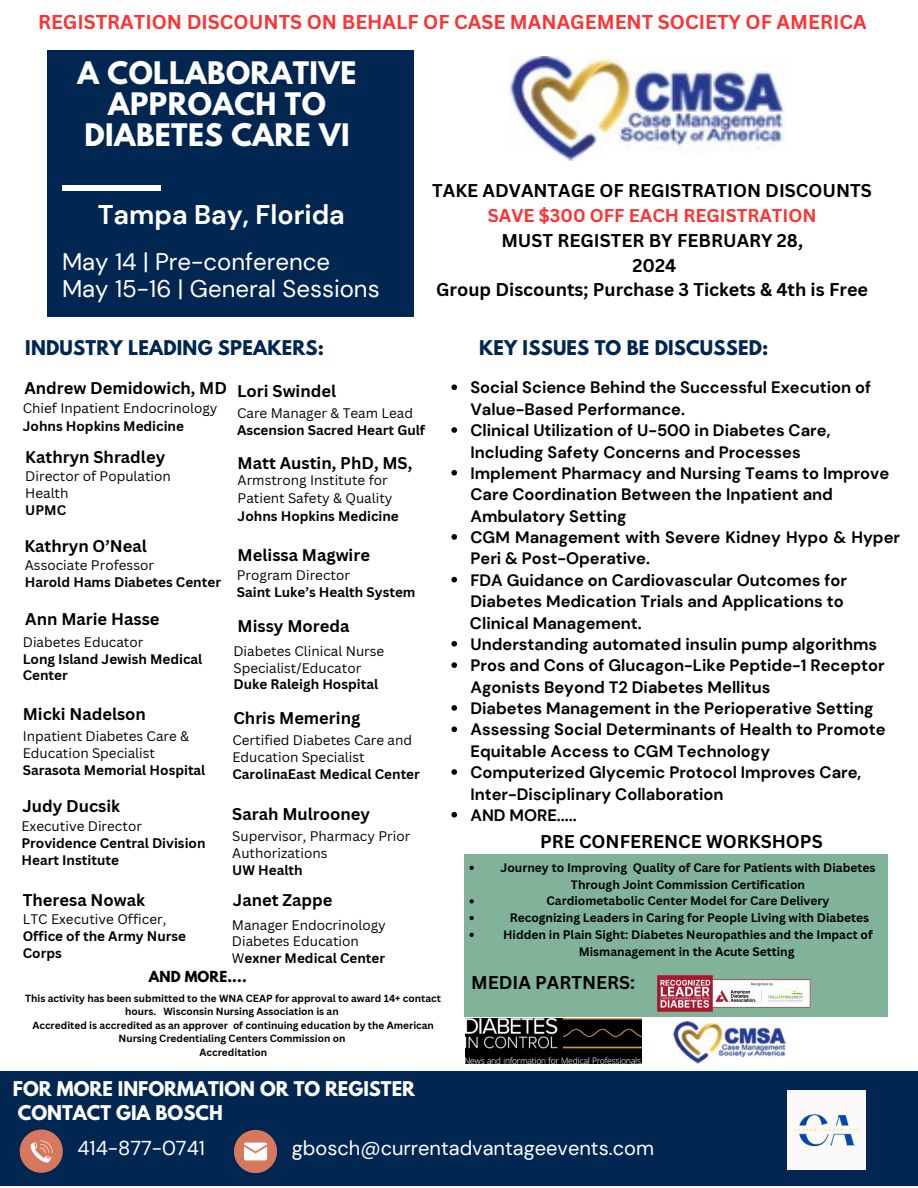
<style>
.page{position:relative;width:918px;height:1188px;background:#fff}
.page>*{position:absolute;margin:0;border:0;box-sizing:border-box;transform-origin:0 0}
.t1{font:700 27.45px/31px "League Spartan";letter-spacing:.015em;color:#fff;text-align:center}
.t2{font:700 27px "DM Sans";color:#fff}
.t3{font:24px/27px "DM Sans";color:#fff}
.t4{font:20.1px "DM Sans";color:#fff}
.t5{font:700 19.5px "Canva Sans";color:#ff3131}
.t6{font:700 18px "Canva Sans";color:#000}
.t7{font:700 18px "League Spartan";letter-spacing:.01em;color:#012651}
.t8{font:700 18px/24.8px "League Spartan";color:#fff}
.t9{font:700 18px "Canva Sans";color:#ff3131}
.t10{font:700 16.5px/21.3px "DM Sans";color:#000}
.t11{font:700 16.5px "Canva Sans";color:#000}
.t12{font:13.5px/16.8px "Canva Sans";color:#000}
.t13{font:700 13.5px/16.8px "Canva Sans";color:#000}
.t14{font:700 13.5px "League Spartan";letter-spacing:.01em;color:#000}
.t15{font:700 12px/16.8px "Canva Sans";color:#000;text-align:center}
.t16{font:700 10.05px/13.5px "Canva Sans";color:#000;text-align:center}
.s1{font-weight:400}
.s2{font-weight:700}
</style>
<div class="page">
<div style="left:48px;top:50px;width:366px;height:266px;background:#012651"></div>
<div style="left:62px;top:186px;width:99px;height:5px;background:#fff"></div>
<div style="left:464px;top:854px;width:423px;height:163px;background:#80b399"></div>
<div style="left:0;top:1072px;width:918px;height:114px;background:#012651"></div>
<svg style="left:20px;top:1130px;width:43px;height:43px"></svg>
<svg style="left:30px;top:1140px;width:23px;height:23px"></svg>
<svg style="left:234px;top:1130px;width:43px;height:43px"></svg>
<svg style="left:244px;top:1143px;width:23px;height:17px"></svg>
<img style="left:787px;top:1091px;width:79px;height:78px">
<img style="left:657px;top:975px;width:154px;height:37px">
<img style="left:466px;top:1018px;width:175px;height:45px">
<img style="left:672px;top:1021px;width:115px;height:43px">
<img style="left:508px;top:56px;width:277px;height:104px">
<svg style="left:451px;top:384px;width:6px;height:6px"></svg>
<svg style="left:451px;top:427px;width:6px;height:6px"></svg>
<svg style="left:451px;top:470px;width:6px;height:6px"></svg>
<svg style="left:451px;top:534px;width:6px;height:6px"></svg>
<svg style="left:451px;top:577px;width:6px;height:5px"></svg>
<svg style="left:451px;top:641px;width:6px;height:6px"></svg>
<svg style="left:451px;top:662px;width:6px;height:6px"></svg>
<svg style="left:451px;top:705px;width:6px;height:6px"></svg>
<svg style="left:451px;top:726px;width:6px;height:6px"></svg>
<svg style="left:451px;top:769px;width:6px;height:6px"></svg>
<svg style="left:451px;top:812px;width:6px;height:6px"></svg>
<svg style="left:470px;top:866px;width:4px;height:4px"></svg>
<svg style="left:470px;top:899px;width:4px;height:4px"></svg>
<svg style="left:470px;top:916px;width:4px;height:4px"></svg>
<svg style="left:470px;top:933px;width:4px;height:4px"></svg>
<h6 class="t5" style="left:38px;top:8px;width:830px">REGISTRATION DISCOUNTS ON BEHALF OF CASE MANAGEMENT SOCIETY OF AMERICA</h6>
<p class="t1" style="left:78px;top:61px;width:280px">A COLLABORATIVE<br>APPROACH TO<br>DIABETES CARE VI</p>
<p class="t2" style="left:98px;top:197px;width:249px">Tampa Bay, Florida</p>
<p class="t3" style="left:62px;top:248px;width:319px">May 14 | Pre-conference<br>May 15-16 | General Sessions</p>
<p class="t6" style="left:432px;top:178px;width:441px">TAKE ADVANTAGE OF REGISTRATION DISCOUNTS</p>
<p class="t9" style="left:488px;top:203px;width:330px">SAVE $300 OFF EACH REGISTRATION</p>
<h6 class="t6" style="left:501px;top:228px;width:303px">MUST REGISTER BY FEBRUARY 28,</h6>
<h5 class="t6" style="left:633px;top:252px;width:45px">2024</h5>
<h5 class="t6" style="left:436px;top:277px;width:433px">Group Discounts; Purchase 3 Tickets &amp; 4th is Free</h5>
<p class="t7" style="left:25px;top:339px;width:300px">INDUSTRY LEADING SPEAKERS:</p>
<p class="t7" style="left:479px;top:339px;width:291px">KEY ISSUES TO BE DISCUSSED:</p>
<p class="t11" style="left:24px;top:377px;width:204px">Andrew Demidowich, MD</p>
<p class="t12" style="left:23px;top:400px;width:196px">Chief Inpatient Endocrinology</p>
<p class="t13" style="left:23px;top:418px;width:163px">Johns Hopkins Medicine</p>
<p class="t11" style="left:25px;top:446px;width:141px">Kathryn Shradley</p>
<p class="t12" style="left:25px;top:467px;width:147px">Director of Population<br>Health</p>
<p class="t13" style="left:25px;top:501px;width:42px">UPMC</p>
<p class="t11" style="left:24px;top:534px;width:124px">Kathryn O’Neal</p>
<p class="t12" style="left:25px;top:557px;width:131px">Associate Professor</p>
<p class="t13" style="left:25px;top:574px;width:198px">Harold Hams Diabetes Center</p>
<p class="t11" style="left:237px;top:379px;width:101px">Lori Swindel</p>
<p class="t13" style="left:237px;top:405px;width:190px"><span class="s1">Care Manager &amp; Team Lead<br></span>Ascension Sacred Heart Gulf</p>
<p class="t11" style="left:238px;top:451px;width:176px">Matt Austin, PhD, MS,</p>
<p class="t12" style="left:238px;top:471px;width:156px;line-height:18px">Armstrong Institute for<br>Patient Safety &amp; Quality</p>
<p class="t13" style="left:238px;top:508px;width:163px">Johns Hopkins Medicine</p>
<p class="t11" style="left:238px;top:543px;width:134px">Melissa Magwire</p>
<p class="t12" style="left:237px;top:566px;width:115px">Program Director</p>
<p class="t13" style="left:237px;top:583px;width:180px">Saint Luke’s Health System</p>
<p class="t11" style="left:25px;top:607px;width:136px">Ann Marie Hasse</p>
<p class="t12" style="left:23px;top:633px;width:122px">Diabetes Educator</p>
<p class="t13" style="left:23px;top:650px;width:181px">Long Island Jewish Medical<br>Center</p>
<p class="t11" style="left:23px;top:702px;width:125px">Micki Nadelson</p>
<p class="t12" style="left:23px;top:727px;width:184px">Inpatient Diabetes Care &amp;<br>Education Specialist<br><span class="s2">Sarasota Memorial Hospital</span></p>
<h6 class="t11" style="left:22px;top:795px;width:99px">Judy Ducsik</h6>
<p class="t13" style="left:21px;top:818px;width:186px"><span class="s1">Executive Director<br></span>Providence Central Division<br>Heart Institute</p>
<p class="t11" style="left:23px;top:889px;width:124px">Theresa Nowak</p>
<p class="t13" style="left:23px;top:911px;width:165px"><span class="s1">LTC Executive Officer,<br></span>Office of the Army Nurse<br>Corps</p>
<p class="t11" style="left:238px;top:615px;width:113px">Missy Moreda</p>
<p class="t12" style="left:233px;top:642px;width:152px">Diabetes Clinical Nurse<br>Specialist/Educator<br><span class="s2">Duke Raleigh Hospital</span></p>
<p class="t11" style="left:233px;top:706px;width:128px">Chris Memering</p>
<p class="t12" style="left:232px;top:731px;width:189px">Certified Diabetes Care and<br>Education Specialist<br><span class="s2">CarolinaEast Medical Center</span></p>
<p class="t11" style="left:232px;top:802px;width:139px">Sarah Mulrooney</p>
<p class="t12" style="left:232px;top:828px;width:179px">Supervisor, Pharmacy Prior<br>Authorizations</p>
<p class="t13" style="left:232px;top:861px;width:72px">UW Health</p>
<p class="t11" style="left:233px;top:889px;width:101px">Janet Zappe</p>
<p class="t12" style="left:232px;top:916px;width:156px">Manager Endocrinology<br>Diabetes Education</p>
<p class="t13" style="left:232px;top:950px;width:155px"><span class="s1">W</span>exner Medical Center</p>
<p class="t14" style="left:149px;top:970px;width:100px">AND MORE....</p>
<p class="t16" style="left:25px;top:991px;width:417px">This activity has been submitted to the WNA CEAP for approval to award 14+ contact hours. Wisconsin Nursing Association is an</p>
<p class="t16" style="left:32px;top:1018px;width:403px">Accredited is accredited as an approver of continuing education by the American<br>Nursing Credentialing Centers Commission on</p>
<p class="t16" style="left:200px;top:1045px;width:69px">Accreditation</p>
<p class="t8" style="left:13px;top:1078px;width:404px">FOR MORE INFORMATION OR TO REGISTER<br>CONTACT GIA BOSCH</p>
<h6 class="t10" style="left:470px;top:377px;width:402px">Social Science Behind the Successful Execution of<br>Value-Based Performance.</h6>
<h6 class="t10" style="left:470px;top:420px;width:362px">Clinical Utilization of U-500 in Diabetes Care,<br>Including Safety Concerns and Processes</h6>
<p class="t10" style="left:470px;top:463px;width:420px">Implement Pharmacy and Nursing Teams to Improve<br>Care Coordination Between the Inpatient and<br>Ambulatory Setting</p>
<p class="t10" style="left:470px;top:527px;width:431px">CGM Management with Severe Kidney Hypo &amp; Hyper<br>Peri &amp; Post-Operative.</p>
<p class="t10" style="left:470px;top:570px;width:378px">FDA Guidance on Cardiovascular Outcomes for<br>Diabetes Medication Trials and Applications to</p>
<p class="t10" style="left:470px;top:612px;width:173px">Clinical Management.</p>
<p class="t10" style="left:470px;top:634px;width:408px">Understanding automated insulin pump algorithms</p>
<p class="t10" style="left:470px;top:655px;width:416px">Pros and Cons of Glucagon-Like Peptide-1 Receptor<br>Agonists Beyond T2 Diabetes Mellitus</p>
<p class="t10" style="left:470px;top:698px;width:404px">Diabetes Management in the Perioperative Setting</p>
<p class="t10" style="left:470px;top:719px;width:417px">Assessing Social Determinants of Health to Promote<br>Equitable Access to CGM Technology</p>
<p class="t10" style="left:470px;top:762px;width:392px">Computerized Glycemic Protocol Improves Care,<br>Inter-Disciplinary Collaboration</p>
<p class="t10" style="left:470px;top:805px;width:108px">AND MORE.....</p>
<p class="t6" style="left:540px;top:829px;width:284px">PRE CONFERENCE WORKSHOPS</p>
<p class="t15" style="left:500px;top:859px;width:377px">Journey to Improving Quality of Care for Patients with Diabetes<br>Through Joint Commission Certification</p>
<p class="t15" style="left:546px;top:892px;width:285px">Cardiometabolic Center Model for Care Delivery</p>
<p class="t15" style="left:510px;top:909px;width:361px">Recognizing Leaders in Caring for People Living with Diabetes</p>
<p class="t15" style="left:503px;top:926px;width:371px">Hidden in Plain Sight: Diabetes Neuropathies and the Impact of<br>Mismanagement in the Acute Setting</p>
<p class="t6" style="left:471px;top:970px;width:165px">MEDIA PARTNERS:</p>
<p class="t4" style="left:77px;top:1135px;width:129px">414-877-0741</p>
<p class="t4" style="left:292px;top:1135px;width:364px">gbosch@currentadvantageevents.com</p>
</div>
